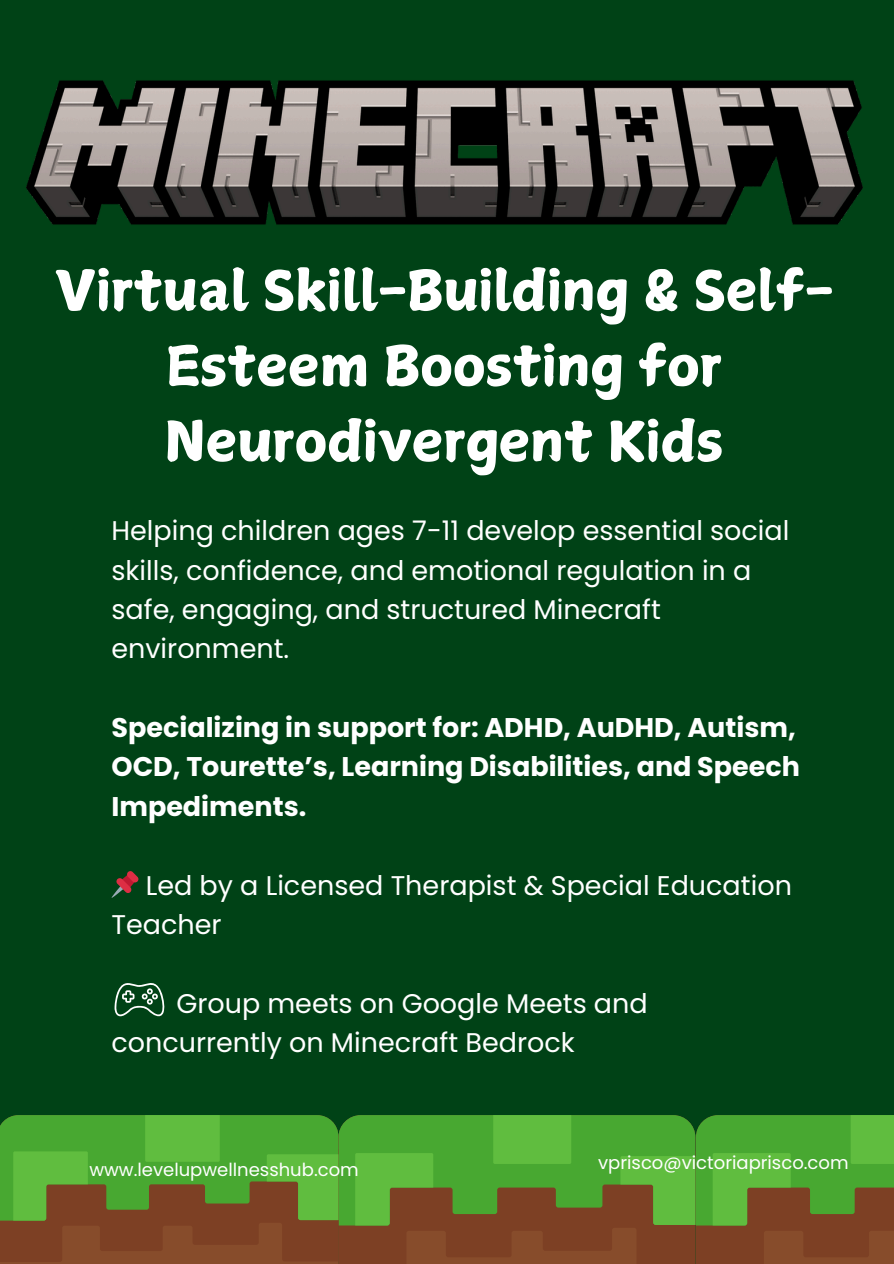
<style>
.page{position:relative;width:894px;height:1264px;background:#fff}
.page>*{position:absolute;margin:0;border:0;box-sizing:border-box;transform-origin:0 0}
.t1{font:54px/75.3px "Canva Surname Fu";color:#fff;text-align:center}
.t2{font:27px/39.3px "Poppins";color:#fff}
.t3{font:700 27px/39.3px "Poppins";color:#fff}
.t4{font:18px "Poppins";color:#fff}
</style>
<div class="page">
<div style="left:0;top:0;width:893px;height:1263px;background:#004216"></div>
<img style="left:26px;top:80px;width:837px;height:145px">
<svg style="left:114px;top:983px;width:51px;height:34px"></svg>
<svg style="left:0;top:1115px;width:893px;height:148px;background:#63812f"></svg>
<p class="t1" style="left:55px;top:252px;width:780px">Virtual Skill-Building &amp; Self-<br>Esteem Boosting for<br>Neurodivergent Kids</p>
<p class="t2" style="left:111px;top:511px;width:679px">Helping children ages 7-11 develop essential social skills, confidence, and emotional regulation in a safe, engaging, and structured Minecraft environment.</p>
<h1 class="t3" style="left:111px;top:708px;width:690px">Specializing in support for: ADHD, AuDHD, Autism,<br>OCD, Tourette’s, Learning Disabilities, and Speech<br>Impediments.</h1>
<h3 class="t2" style="left:111px;top:865px;width:681px;text-indent:34px">Led by a Licensed Therapist &amp; Special Education<br>Teacher</h3>
<h2 class="t2" style="left:111px;top:983px;width:537px;text-indent:65px">Group meets on Google Meets and concurrently on Minecraft Bedrock</h2>
<h3 class="t4" style="left:89px;top:1156px;width:271px">www.levelupwellnesshub.com</h3>
<h3 class="t4" style="left:598px;top:1150px;width:252px">vprisco@victoriaprisco.com</h3>
</div>
